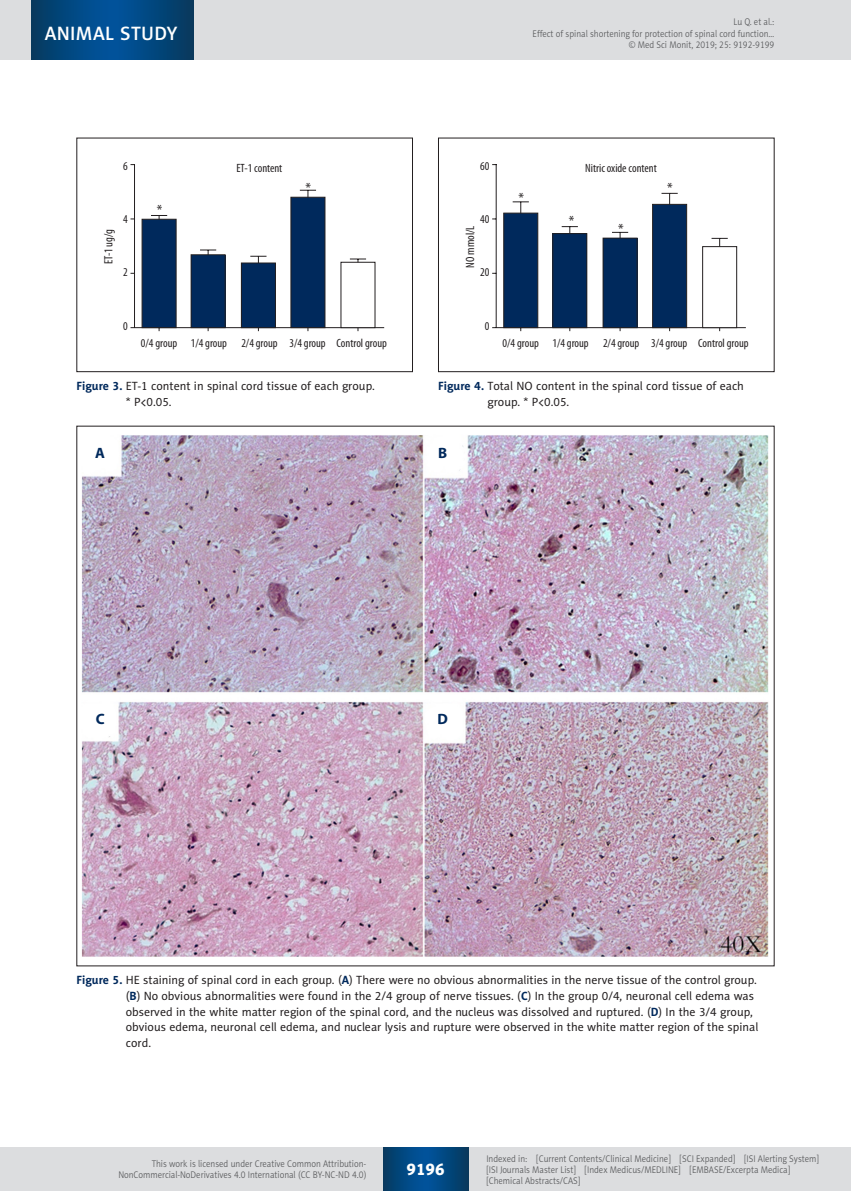
<style>
.page{position:relative;width:851px;height:1191px;background:#fff}
.page>*{position:absolute;margin:0;border:0;box-sizing:border-box;transform-origin:0 0}
.t1{font:19.5px "Naomi Sans EFN Medium";letter-spacing:.015em;color:#fff}
.t2{font:16.5px "Naomi Sans EFN Heavy";color:#fff}
.t3{font:condensed 15px "Myriad Pro";color:#231f20}
.t4{font:700 15px "Myriad Pro";color:#00295c}
.MSM_Rycina_tytul{font:12px/15.8px "Naomi Sans EFN";color:#231f20}
.t5{font:condensed 12px "Myriad Pro";color:#231f20}
.t6{font:9.75px/11.2px "Naomi Sans EFN Light";color:#57585a;text-align:right;scale:.9 1}
.s1{font-weight:700;color:#00295c}
</style>
<div class="page">
<img style="left:81px;top:435px;width:688px;height:522px">
<hr style="left:130px;top:327px;width:254px;height:1px;background:#231f20">
<hr style="left:134px;top:164px;width:1px;height:164px;background:#231f20">
<svg style="left:151px;top:215px;width:16px;height:1px"></svg>
<hr style="left:159px;top:215px;width:1px;height:116px;background:#231f20">
<div style="left:142px;top:219px;width:34px;height:109px;background:#00295c;border:1px solid #231f20"></div>
<svg style="left:190px;top:189px;width:127px;height:143px"></svg>
<div style="left:290px;top:197px;width:35px;height:131px;background:#00295c;border:1px solid #231f20"></div>
<svg style="left:350px;top:259px;width:16px;height:1px"></svg>
<hr style="left:357px;top:259px;width:1px;height:72px;background:#231f20">
<div style="left:340px;top:262px;width:35px;height:66px;background:#fff;border:1px solid #231f20"></div>
<hr style="left:492px;top:327px;width:253px;height:1px;background:#231f20">
<hr style="left:495px;top:164px;width:1px;height:164px;background:#231f20">
<svg style="left:512px;top:201px;width:16px;height:1px"></svg>
<hr style="left:520px;top:202px;width:1px;height:129px;background:#231f20">
<div style="left:503px;top:213px;width:35px;height:115px;background:#00295c;border:1px solid #231f20"></div>
<svg style="left:552px;top:193px;width:126px;height:139px"></svg>
<div style="left:652px;top:204px;width:35px;height:124px;background:#00295c;border:1px solid #231f20"></div>
<svg style="left:711px;top:238px;width:16px;height:1px"></svg>
<hr style="left:719px;top:238px;width:1px;height:93px;background:#231f20">
<div style="left:702px;top:246px;width:35px;height:82px;background:#fff;border:1px solid #231f20"></div>
<div style="left:438px;top:138px;width:336px;height:234px;border:1px solid #231f20"></div>
<div style="left:0;top:1148px;width:850px;height:43px;background:#dcdddf"></div>
<svg style="left:383px;top:1147px;width:85px;height:43px;background:#02477e"></svg>
<div style="left:0;top:0;width:850px;height:60px;background:#dcdddf"></div>
<hr style="left:850px;top:0;width:1px;height:60px;background:#dcdddf">
<svg style="left:32px;top:0;width:161px;height:60px;background:#02477f"></svg>
<h1 class="t1" style="left:45px;top:22px;width:134px">ANIMAL STUDY</h1>
<p class="t6" style="left:532px;top:16px;width:270px">Lu Q. et al.:<br>Effect of spinal shortening for protection of spinal cord function… © Med Sci Monit, 2019; 25: 9192-9199</p>
<p class="t5" style="left:123px;top:159px;width:6px">6</p>
<p class="t5" style="left:236px;top:160px;width:48px">ET-1 content</p>
<p class="t5" style="left:480px;top:159px;width:11px">60</p>
<p class="t5" style="left:585px;top:160px;width:73px">Nitric oxide content</p>
<p class="t3" style="left:305px;top:179px;width:7px">*</p>
<p class="t3" style="left:667px;top:179px;width:7px">*</p>
<p class="t3" style="left:518px;top:189px;width:7px">*</p>
<p class="t3" style="left:157px;top:201px;width:7px">*</p>
<p class="t5" style="left:101px;top:264px;width:37px;rotate:-90deg">ET-1 ug/g</p>
<p class="t5" style="left:123px;top:212px;width:6px">4</p>
<p class="t5" style="left:123px;top:265px;width:6px">2</p>
<p class="t5" style="left:480px;top:212px;width:11px">40</p>
<p class="t5" style="left:463px;top:268px;width:44px;rotate:-90deg">NO mmol/L</p>
<p class="t5" style="left:480px;top:265px;width:11px">20</p>
<p class="t3" style="left:569px;top:212px;width:7px">*</p>
<p class="t3" style="left:618px;top:220px;width:7px">*</p>
<p class="t5" style="left:123px;top:318px;width:6px">0</p>
<p class="t5" style="left:485px;top:318px;width:6px">0</p>
<p class="t5" style="left:141px;top:336px;width:38px">0/4 group</p>
<p class="t5" style="left:191px;top:336px;width:198px">1/4 group 2/4 group 3/4 group Control group</p>
<p class="t5" style="left:502px;top:336px;width:38px">0/4 group</p>
<p class="t5" style="left:552px;top:336px;width:198px">1/4 group 2/4 group 3/4 group Control group</p>
<p class="MSM_Rycina_tytul" style="left:126px;top:378px;width:250px;text-indent:-49px"><span class="s1">Figure 3.</span> ET-1 content in spinal cord tissue of each group. * P&lt;0.05.</p>
<p class="MSM_Rycina_tytul" style="left:487px;top:378px;width:258px;text-indent:-49px"><span class="s1">Figure 4.</span> Total NO content in the spinal cord tissue of each group. * P&lt;0.05.</p>
<p class="t4" style="left:95px;top:443px;width:11px">A</p>
<p class="t4" style="left:438px;top:443px;width:11px">B</p>
<p class="t4" style="left:96px;top:709px;width:10px">C</p>
<p class="t4" style="left:437px;top:709px;width:12px">D</p>
<p class="MSM_Rycina_tytul" style="left:126px;top:972px;width:633px;text-indent:-49px"><span class="s1">Figure 5.</span> HE staining of spinal cord in each group. (<span class="s1">A</span>) There were no obvious abnormalities in the nerve tissue of the control group. (<span class="s1">B</span>) No obvious abnormalities were found in the 2/4 group of nerve tissues. (<span class="s1">C</span>) In the group 0/4, neuronal cell edema was observed in the white matter region of the spinal cord, and the nucleus was dissolved and ruptured. (<span class="s1">D</span>) In the 3/4 group, obvious edema, neuronal cell edema, and nuclear lysis and rupture were observed in the white matter region of the spinal cord.</p>
<p class="t6" style="left:118px;top:1158px;width:277px">This work is licensed under Creative Common Attribution-<br>NonCommercial-NoDerivatives 4.0 International (CC BY-NC-ND 4.0)</p>
<h2 class="t2" style="left:406px;top:1159px;width:40px">9196</h2>
<p class="t6" style="left:486px;top:1152px;width:371px;text-align:left">Indexed in: [Current Contents/Clinical Medicine] [SCI Expanded] [ISI Alerting System] [ISI Journals Master List] [Index Medicus/MEDLINE] [EMBASE/Excerpta Medica] [Chemical Abstracts/CAS]</p>
</div>
